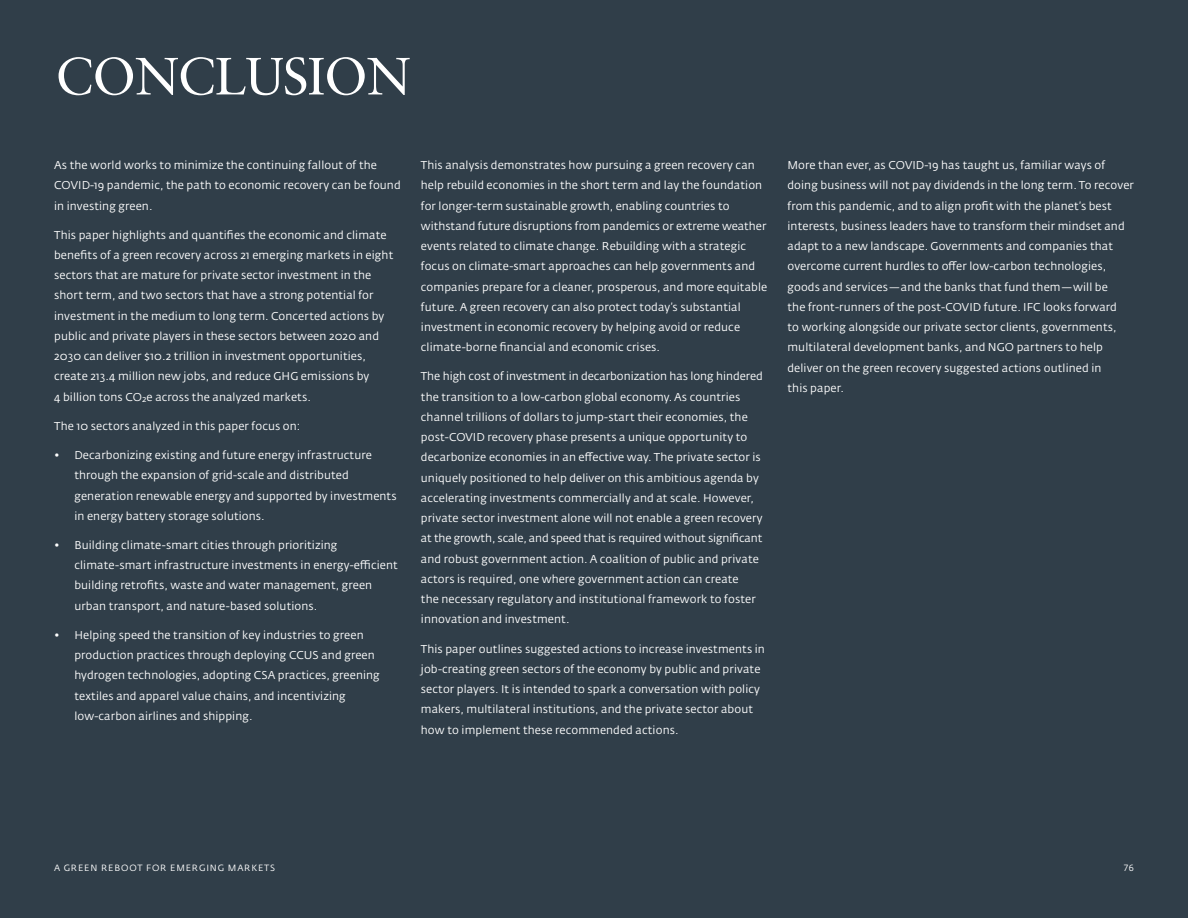
<style>
.page{position:relative;width:1188px;height:918px;background:#303e49}
.page>*{position:absolute;margin:0;border:0;box-sizing:border-box;transform-origin:0 0}
.t1{font:52.5px "Sabon";letter-spacing:-.02em;color:#fff}
.t2{font:11.25px/20.2px "Fedra Sans Alt Std";letter-spacing:.01em;color:#fff}
.t3{font:9px "Fedra Sans Alt Std";letter-spacing:.1em;color:#fff}
</style>
<div class="page">
<h1 class="t1" style="left:56px;top:45px;width:356px">CONCLUSION</h1>
<p class="t2" style="left:54px;top:155px;width:348px">As the world works to minimize the continuing fallout of the<br>COVID-19 pandemic, the path to economic recovery can be found in investing green.</p>
<p class="t2" style="left:54px;top:225px;width:341px">This paper highlights and quantifies the economic and climate benefits of a green recovery across 21 emerging markets in eight sectors that are mature for private sector investment in the short term, and two sectors that have a strong potential for investment in the medium to long term. Concerted actions by public and private players in these sectors between 2020 and 2030 can deliver $10.2 trillion in investment opportunities, create 213.4 million new jobs, and reduce GHG emissions by<br>4 billion tons CO<sub>2</sub>e across the analyzed markets.</p>
<p class="t2" style="left:54px;top:416px;width:248px">The 10 sectors analyzed in this paper focus on:</p>
<p class="t2" style="left:74px;top:445px;width:324px;text-indent:-20px">• Decarbonizing existing and future energy infrastructure through the expansion of grid-scale and distributed generation renewable energy and supported by investments in energy battery storage solutions.</p>
<p class="t2" style="left:74px;top:535px;width:325px;text-indent:-20px">• Building climate-smart cities through prioritizing climate-smart infrastructure investments in energy-efficient building retrofits, waste and water management, green urban transport, and nature-based solutions.</p>
<p class="t2" style="left:74px;top:625px;width:307px;text-indent:-20px">• Helping speed the transition of key industries to green production practices through deploying CCUS and green hydrogen technologies, adopting CSA practices, greening textiles and apparel value chains, and incentivizing low-carbon airlines and shipping.</p>
<p class="t2" style="left:421px;top:155px;width:348px">This analysis demonstrates how pursuing a green recovery can help rebuild economies in the short term and lay the foundation for longer-term sustainable growth, enabling countries to withstand future disruptions from pandemics or extreme weather events related to climate change. Rebuilding with a strategic focus on climate-smart approaches can help governments and companies prepare for a cleaner, prosperous, and more equitable future. A green recovery can also protect today’s substantial investment in economic recovery by helping avoid or reduce climate-borne financial and economic crises.</p>
<p class="t2" style="left:421px;top:366px;width:344px">The high cost of investment in decarbonization has long hindered the transition to a low-carbon global economy. As countries channel trillions of dollars to jump-start their economies, the post-COVID recovery phase presents a unique opportunity to decarbonize economies in an effective way. The private sector is uniquely positioned to help deliver on this ambitious agenda by accelerating investments commercially and at scale. However, private sector investment alone will not enable a green recovery at the growth, scale, and speed that is required without significant and robust government action. A coalition of public and private actors is required, one where government action can create<br>the necessary regulatory and institutional framework to foster innovation and investment.</p>
<p class="t2" style="left:421px;top:639px;width:345px">This paper outlines suggested actions to increase investments in job-creating green sectors of the economy by public and private sector players. It is intended to spark a conversation with policy makers, multilateral institutions, and the private sector about how to implement these recommended actions.</p>
<p class="t2" style="left:787px;top:155px;width:348px">More than ever, as COVID-19 has taught us, familiar ways of doing business will not pay dividends in the long term. To recover from this pandemic, and to align profit with the planet’s best interests, business leaders have to transform their mindset and adapt to a new landscape. Governments and companies that overcome current hurdles to offer low-carbon technologies, goods and services—and the banks that fund them—will be<br>the front-runners of the post-COVID future. IFC looks forward<br>to working alongside our private sector clients, governments, multilateral development banks, and NGO partners to help deliver on the green recovery suggested actions outlined in<br>this paper.</p>
<p class="t3" style="left:54px;top:862px;width:223px">A GREEN REBOOT FOR EMERGING MARKETS</p>
<p class="t3" style="left:1124px;top:862px;width:11px">76</p>
</div>
